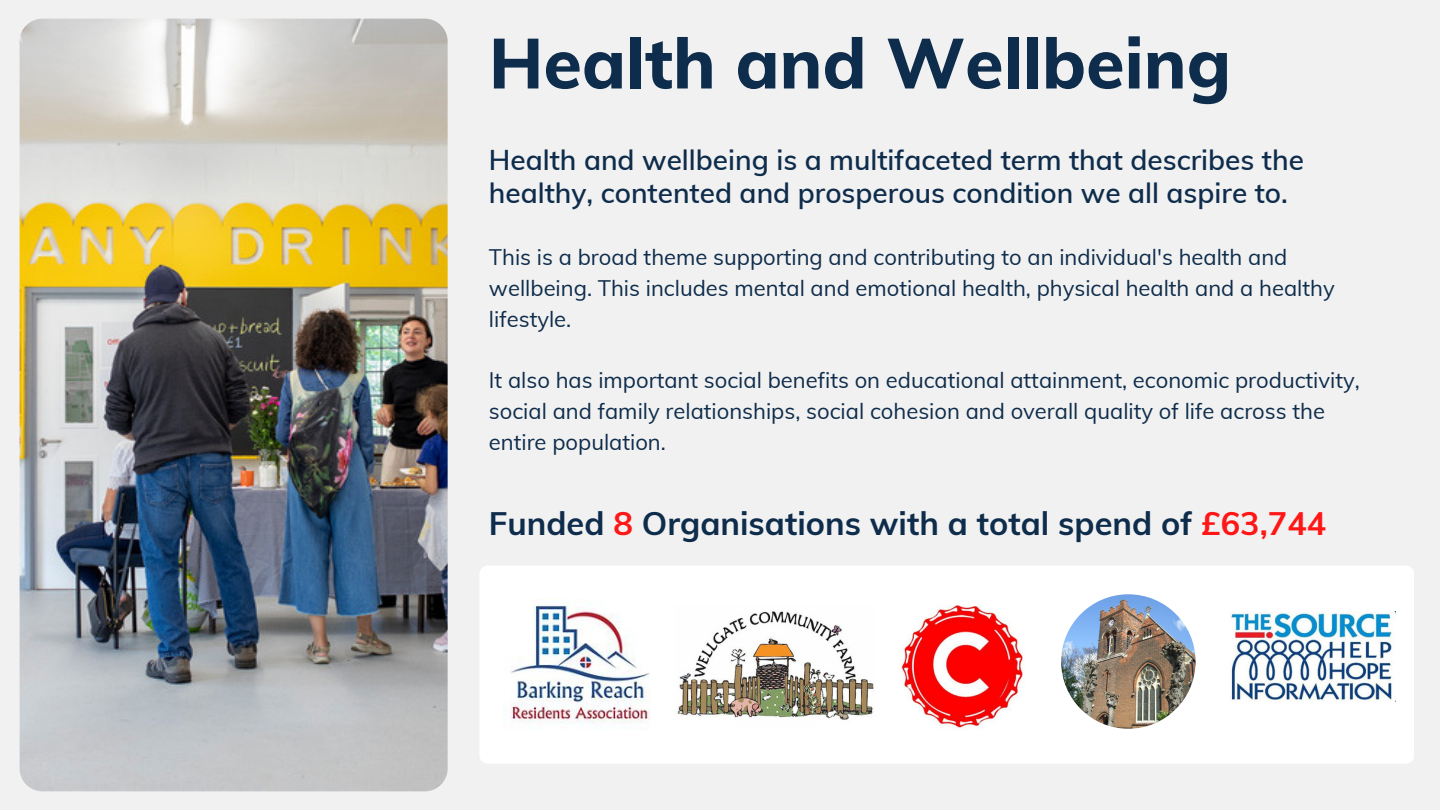
<style>
.page{position:relative;width:1440px;height:810px;background:#f1f1f1}
.page>*{position:absolute;margin:0;border:0;box-sizing:border-box;transform-origin:0 0}
.t1{font:800 70px "Muli";color:#0e2c4b}
.t2{font:700 32.5px "Muli";color:#0e2c4b}
.t3{font:600 28px/33px "Muli";color:#0e2c4b}
.t4{font:22px/30.8px "Muli";color:#0e2c4b}
.s1{color:#ff1616}
</style>
<div class="page">
<img style="left:20px;top:19px;width:428px;height:772px;border-radius:23px">
<div style="left:479px;top:566px;width:935px;height:198px;background:#fff;border-radius:8px"></div>
<img style="left:676px;top:611px;width:198px;height:109px">
<img style="left:889px;top:594px;width:146px;height:146px;border-radius:50%">
<img style="left:1061px;top:594px;width:135px;height:135px;border-radius:50%">
<img style="left:1230px;top:612px;width:166px;height:89px">
<img style="left:503px;top:599px;width:147px;height:131px">
<h1 class="t1" style="left:489px;top:18px;width:744px">Health and Wellbeing</h1>
<p class="t3" style="left:489px;top:143px;width:817px">Health and wellbeing is a multifaceted term that describes the healthy, contented and prosperous condition we all aspire to.</p>
<p class="t4" style="left:489px;top:242px;width:847px">This is a broad theme supporting and contributing to an individual's health and wellbeing. This includes mental and emotional health, physical health and a healthy lifestyle.</p>
<p class="t4" style="left:489px;top:365px;width:872px">It also has important social benefits on educational attainment, economic productivity, social and family relationships, social cohesion and overall quality of life across the entire population.</p>
<h2 class="t2" style="left:489px;top:502px;width:839px">Funded <span class="s1">8</span> Organisations with a total spend of <span class="s1">£63,744</span></h2>
</div>
